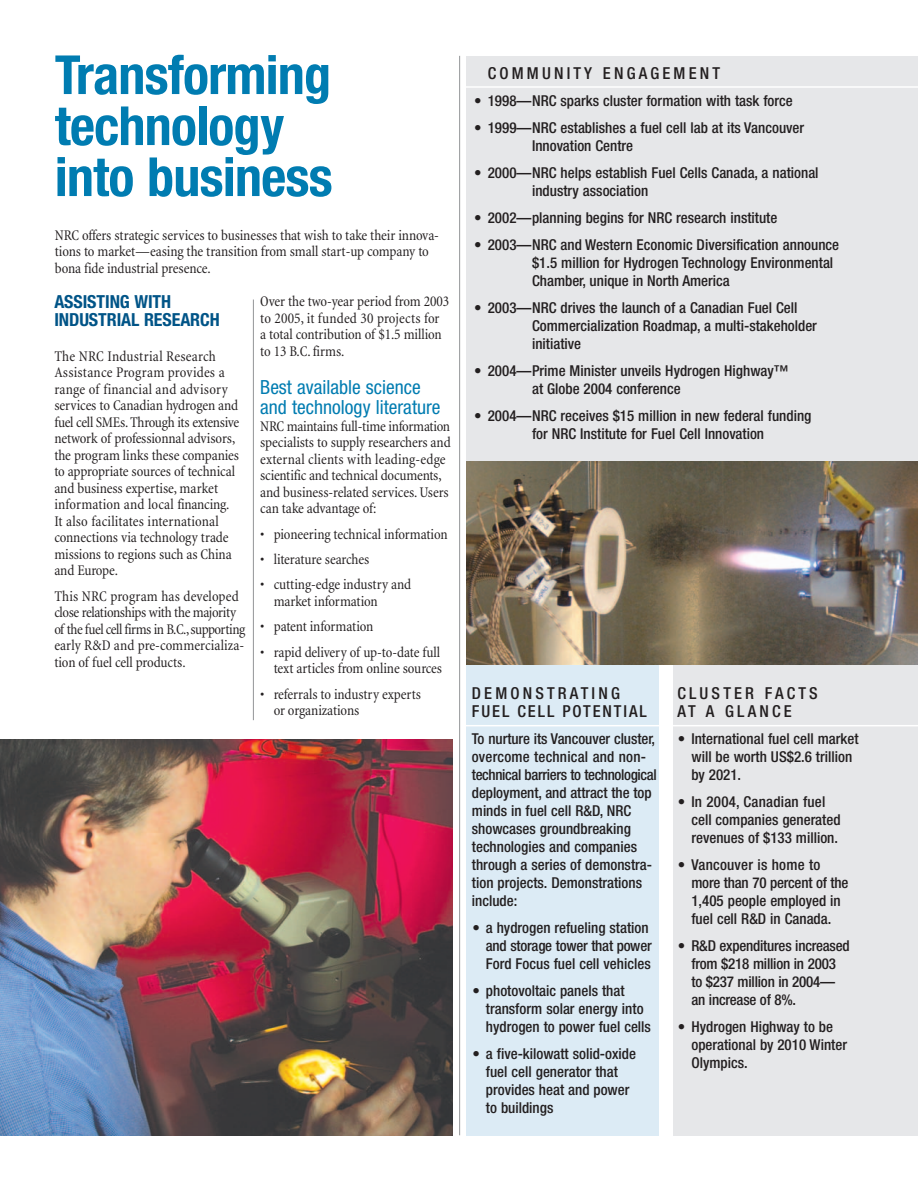
<style>
.page{position:relative;width:918px;height:1188px;background:#fff}
.page>*{position:absolute;margin:0;border:0;box-sizing:border-box;transform-origin:0 0}
.t1{font:700 condensed 54px/51px "Helvetica Neue";letter-spacing:-.015em;color:#007cb1}
.t2{font:condensed 19.5px/20.2px "Helvetica Neue";color:#007cb1}
.t3{font:700 condensed 18px/18px "Helvetica Neue";letter-spacing:-.005em;color:#005487}
.t4{font:500 condensed 16.5px/18px "Helvetica Neue";letter-spacing:.19em;color:#231f20}
.t5{font:500 condensed 16.5px/18px "Helvetica Neue";letter-spacing:.115em;color:#231f20}
.t6{font:500 condensed 15px/18px "Helvetica Neue";color:#231f20}
.t7{font:condensed 15px/16.5px "Minion";letter-spacing:-.01em;color:#231f20}
</style>
<div class="page">
<div style="left:467px;top:617px;width:192px;height:518px;background:#dcebf5"></div>
<div style="left:673px;top:617px;width:245px;height:518px;background:#e6e7e9"></div>
<hr style="left:459px;top:56px;width:1px;height:1079px;background:#939598">
<hr style="left:464px;top:725px;width:454px;height:1px;background:#fff">
<div style="left:466px;top:56px;width:452px;height:422px;background:#e6e7e9"></div>
<hr style="left:464px;top:86px;width:454px;height:2px;background:#fff">
<img style="left:0;top:739px;width:453px;height:396px">
<hr style="left:253px;top:300px;width:1px;height:420px;background:#939598">
<img style="left:466px;top:461px;width:452px;height:203px">
<h1 class="t1" style="left:55px;top:54px;width:279px">Transforming technology into business</h1>
<p class="t7" style="left:55px;top:228px;width:386px">NRC offers strategic services to businesses that wish to take their innova&shy;tions to market—easing the transition from small start-up company to bona fide industrial presence.</p>
<p class="t3" style="left:54px;top:295px;width:167px">ASSISTING WITH<br>INDUSTRIAL RESEARCH</p>
<p class="t7" style="left:54px;top:349px;width:186px">The NRC Industrial Research<br>Assistance Program provides a range of financial and advisory services to Canadian hydrogen and fuel cell SMEs. Through its extensive network of professionnal advisors, the program links these companies to appropriate sources of technical and business expertise, market information and local financing.<br>It also facilitates international connections via technology trade missions to regions such as China and Europe.</p>
<p class="t7" style="left:54px;top:589px;width:192px">This NRC program has developed close relationships with the majority of the fuel cell firms in B.C.,supporting early R&amp;D and pre-commercializa&shy;tion of fuel cell products.</p>
<p class="t7" style="left:260px;top:294px;width:190px">Over the two-year period from 2003 to 2005, it funded 30 projects for a total contribution of $1.5 million to 13 B.C. firms.</p>
<h2 class="t2" style="left:260px;top:378px;width:182px">Best available science and technology literature</h2>
<p class="t7" style="left:260px;top:419px;width:192px">NRC maintains full-time information specialists to supply researchers and external clients with leading-edge scientific and technical documents, and business-related services. Users can take advantage of:</p>
<p class="t7" style="left:260px;top:527px;width:189px">• pioneering technical information</p>
<p class="t7" style="left:260px;top:552px;width:111px">• literature searches</p>
<p class="t7" style="left:274px;top:578px;width:139px;text-indent:-14px">• cutting-edge industry and market information</p>
<p class="t7" style="left:260px;top:620px;width:115px">• patent information</p>
<p class="t7" style="left:260px;top:645px;width:183px;text-align:right">• rapid delivery of up-to-date full text articles from online sources</p>
<p class="t7" style="left:274px;top:687px;width:149px;text-indent:-14px">• referrals to industry experts or organizations</p>
<p class="t4" style="left:488px;top:66px;width:234px">COMMUNITY ENGAGEMENT</p>
<p class="t6" style="left:474px;top:93px;width:320px">• 1998—NRC sparks cluster formation with task force</p>
<p class="t6" style="left:532px;top:120px;width:274px;text-indent:-58px">• 1999—NRC establishes a fuel cell lab at its Vancouver<br>Innovation Centre</p>
<p class="t6" style="left:532px;top:165px;width:288px;text-indent:-58px">• 2000—NRC helps establish Fuel Cells Canada, a national industry association</p>
<p class="t6" style="left:474px;top:210px;width:305px">• 2002—planning begins for NRC research institute</p>
<p class="t6" style="left:532px;top:237px;width:309px;text-indent:-58px">• 2003—NRC and Western Economic Diversification announce $1.5 million for Hydrogen Technology Environmental<br>Chamber, unique in North America</p>
<p class="t6" style="left:532px;top:300px;width:286px;text-indent:-58px">• 2003—NRC drives the launch of a Canadian Fuel Cell<br>Commercialization Roadmap, a multi-stakeholder initiative</p>
<p class="t6" style="left:532px;top:363px;width:258px;text-indent:-58px">• 2004—Prime Minister unveils Hydrogen Highway™ at Globe 2004 conference</p>
<p class="t6" style="left:532px;top:408px;width:281px;text-indent:-58px">• 2004—NRC receives $15 million in new federal funding for NRC Institute for Fuel Cell Innovation</p>
<p class="t5" style="left:472px;top:685px;width:176px">DEMONSTRATING<br>FUEL CELL POTENTIAL</p>
<p class="t6" style="left:472px;top:731px;width:186px">To nurture its Vancouver cluster, overcome technical and non&shy;technical barriers to technological deployment, and attract the top minds in fuel cell R&amp;D, NRC showcases groundbreaking technologies and companies through a series of demonstra&shy;tion projects. Demonstrations include:</p>
<p class="t6" style="left:486px;top:920px;width:167px;text-indent:-14px">• a hydrogen refueling station and storage tower that power<br>Ford Focus fuel cell vehicles</p>
<p class="t6" style="left:486px;top:983px;width:167px;text-indent:-14px">• photovoltaic panels that transform solar energy into hydrogen to power fuel cells</p>
<p class="t6" style="left:486px;top:1046px;width:152px;text-indent:-14px">• a five-kilowatt solid-oxide fuel cell generator that provides heat and power to buildings</p>
<p class="t4" style="left:677px;top:685px;width:142px">CLUSTER FACTS<br>AT A GLANCE</p>
<p class="t6" style="left:691px;top:731px;width:169px;text-indent:-14px">• International fuel cell market will be worth US$2.6 trillion by 2021.</p>
<p class="t6" style="left:691px;top:794px;width:151px;text-indent:-14px">• In 2004, Canadian fuel cell companies generated revenues of $133 million.</p>
<p class="t6" style="left:691px;top:857px;width:158px;text-indent:-14px">• Vancouver is home to more than 70 percent of the<br>1,405 people employed in fuel cell R&amp;D in Canada.</p>
<p class="t6" style="left:691px;top:938px;width:160px;text-indent:-14px">• R&amp;D expenditures increased from $218 million in 2003 to $237 million in 2004— an increase of 8%.</p>
<p class="t6" style="left:691px;top:1019px;width:157px;text-indent:-14px">• Hydrogen Highway to be operational by 2010 Winter<br>Olympics.</p>
</div>
